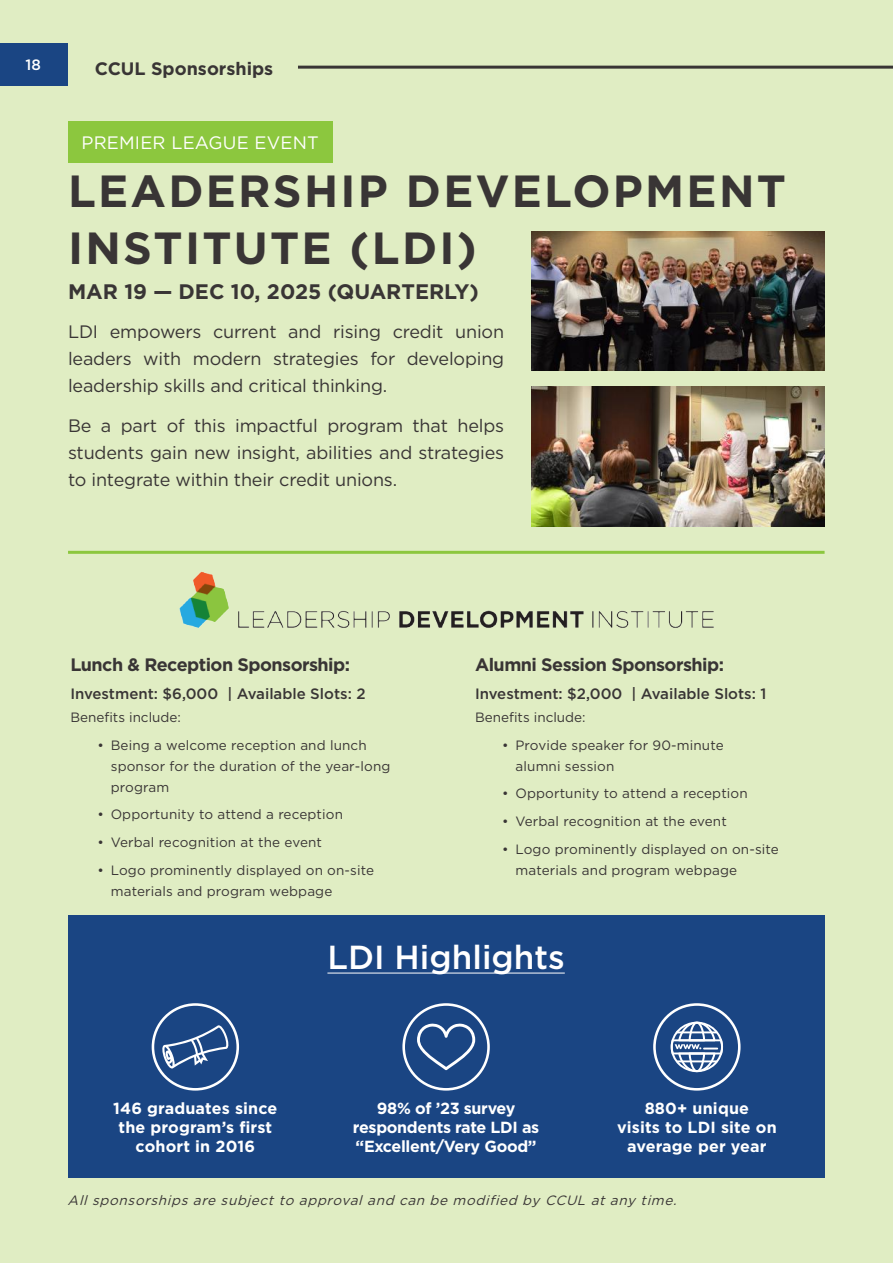
<style>
.page{position:relative;width:893px;height:1263px;background:#e0edc3}
.page>*{position:absolute;margin:0;border:0;box-sizing:border-box;transform-origin:0 0}
.t1{font:700 45px/57px "Gotham";letter-spacing:.05em;color:#393535}
.t2{font:500 33.3px "Gotham";color:#fff}
.t3{font:700 21px "Gotham";color:#393535}
.t4{font:18px/27px "Gotham";letter-spacing:-.01em;color:#393535;text-align:justify}
.t5{font:700 18px "Gotham";letter-spacing:-.03em;color:#393535}
.t6{font:18px "Gotham";letter-spacing:.01em;color:#fff}
.t7{font:700 18px "Gotham";color:#393535}
.t8{font:700 16.05px/18.8px "Gotham";color:#fff;text-align:center}
.t9{font:700 16.05px/18.8px "Gotham";letter-spacing:-.02em;color:#fff;text-align:center}
.t10{font:500 15px "Gotham";color:#393535}
.t11{font:500 15px "Gotham";color:#fff}
.t12{font:13.5px/21px "Gotham";letter-spacing:.01em;color:#393535}
.t13{font:italic 13.5px "Gotham";color:#393535}
</style>
<div class="page">
<img style="left:531px;top:231px;width:294px;height:140px">
<img style="left:531px;top:387px;width:294px;height:139px">
<hr style="left:68px;top:551px;width:757px;height:3px;background:#8cc73e">
<div style="left:68px;top:916px;width:757px;height:262px;background:#1a4583"></div>
<hr style="left:327px;top:973px;width:238px;height:1px;background:#fff">
<div style="left:152px;top:1003px;width:87px;height:87px;border:3px solid #fff;border-radius:50%"></div>
<div style="left:653px;top:1003px;width:88px;height:87px;border:3px solid #fff;border-radius:50%"></div>
<div style="left:402px;top:1003px;width:88px;height:87px;border:3px solid #fff;border-radius:50%"></div>
<svg style="left:417px;top:1023px;width:58px;height:47px"></svg>
<svg style="left:161px;top:1024px;width:68px;height:45px"></svg>
<svg style="left:671px;top:1022px;width:52px;height:50px"></svg>
<img style="left:179px;top:571px;width:535px;height:57px">
<div style="left:68px;top:121px;width:264px;height:42px;background:#8cc73e"></div>
<div style="left:0;top:43px;width:68px;height:42px;background:#1a4583"></div>
<hr style="left:298px;top:66px;width:595px;height:3px;background:#393535">
<p class="t11" style="left:25px;top:55px;width:17px">18</p>
<h3 class="t7" style="left:95px;top:56px;width:180px">CCUL Sponsorships</h3>
<h3 class="t6" style="left:82px;top:133px;width:239px">PREMIER LEAGUE EVENT</h3>
<h1 class="t1" style="left:68px;top:163px;width:719px">LEADERSHIP DEVELOPMENT<br>INSTITUTE (LDI)</h1>
<h3 class="t3" style="left:68px;top:277px;width:412px">MAR 19 — DEC 10, 2025 (QUARTERLY)</h3>
<h3 class="t4" style="left:68px;top:317px;width:438px">LDI empowers current and rising credit union leaders with modern strategies for developing leadership skills and critical thinking.</h3>
<h3 class="t4" style="left:68px;top:412px;width:438px">Be a part of this impactful program that helps students gain new insight, abilities and strategies to integrate within their credit unions.</h3>
<h3 class="t5" style="left:70px;top:652px;width:281px">Lunch &amp; Reception Sponsorship:</h3>
<p class="t10" style="left:70px;top:684px;width:297px">Investment: $6,000 | Available Slots: 2</p>
<p class="t12" style="left:70px;top:706px;width:112px">Benefits include:</p>
<p class="t12" style="left:111px;top:734px;width:281px;text-indent:-14px">• Being a welcome reception and lunch sponsor for the duration of the year-long program</p>
<p class="t12" style="left:97px;top:804px;width:247px">• Opportunity to attend a reception</p>
<p class="t12" style="left:97px;top:831px;width:226px">• Verbal recognition at the event</p>
<p class="t12" style="left:111px;top:859px;width:265px;text-indent:-14px">• Logo prominently displayed on on-site materials and program webpage</p>
<h3 class="t5" style="left:475px;top:652px;width:250px">Alumni Session Sponsorship:</h3>
<p class="t10" style="left:475px;top:684px;width:293px">Investment: $2,000 | Available Slots: 1</p>
<p class="t12" style="left:475px;top:706px;width:112px">Benefits include:</p>
<p class="t12" style="left:516px;top:734px;width:210px;text-indent:-14px">• Provide speaker for 90-minute alumni session</p>
<p class="t12" style="left:502px;top:783px;width:247px">• Opportunity to attend a reception</p>
<p class="t12" style="left:502px;top:810px;width:226px">• Verbal recognition at the event</p>
<p class="t12" style="left:516px;top:838px;width:265px;text-indent:-14px">• Logo prominently displayed on on-site materials and program webpage</p>
<h2 class="t2" style="left:327px;top:935px;width:239px">LDI Highlights</h2>
<p class="t8" style="left:113px;top:1099px;width:166px">146 graduates since the program’s first cohort in 2016</p>
<p class="t9" style="left:353px;top:1099px;width:188px">98% of ’23 survey respondents rate LDI as “Excellent/Very Good”</p>
<p class="t8" style="left:617px;top:1099px;width:161px">880+ unique<br>visits to LDI site on average per year</p>
<p class="t13" style="left:68px;top:1193px;width:614px">All sponsorships are subject to approval and can be modified by CCUL at any time.</p>
</div>
